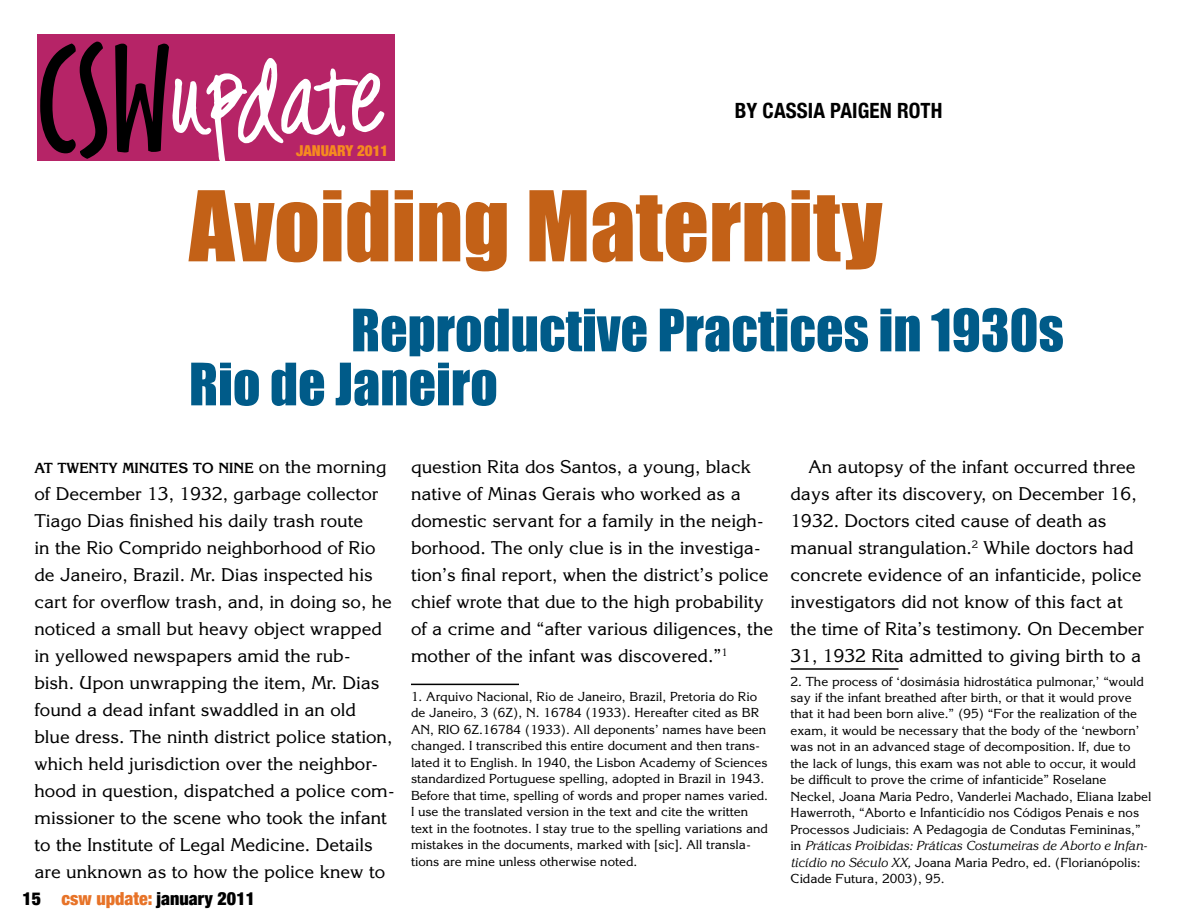
<style>
.page{position:relative;width:1185px;height:918px;background:#fff}
.page>*{position:absolute;margin:0;border:0;box-sizing:border-box;transform-origin:0 0}
.t1{font:142.5px "Oz Handicraft BT";color:#000}
.t2{font:90px "Impact";color:#c36117}
.t3{font:69px "Digs My Hart";letter-spacing:-.11em;color:#fff}
.t4{font:54px/54px "Impact";color:#005b89}
.t5{font:700 condensed 21px "Helvetica Neue";letter-spacing:.005em;color:#000}
.t6{font:18px/27px "Korinna";color:#000}
.t7{font:900 condensed 18px "Helvetica Neue";color:#000}
.t8{font:900 condensed 15px "Helvetica Neue";color:#f68b1f}
.t9{font:700 14.25px "Korinna";color:#000}
.t10{font:12.75px/16.5px "Korinna";color:#000}
.s1{font-weight:400;font-size:18px}
.s2{color:#e77328}
.s3{font-style:italic}
</style>
<div class="page">
<div style="left:37px;top:34px;width:357px;height:127px;background:#b62467"></div>
<hr style="left:411px;top:684px;width:108px;height:1px;background:#000">
<hr style="left:790px;top:668px;width:108px;height:2px;background:#000">
<h1 class="t1" style="left:38px;top:17px;width:134px">CSW</h1>
<h3 class="t3" style="left:172px;top:49px;width:215px">update</h3>
<p class="t8" style="left:296px;top:142px;width:94px">JANUARY 2011</p>
<h3 class="t5" style="left:735px;top:98px;width:209px">BY CASSIA PAIGEN ROTH</h3>
<h2 class="t2" style="left:189px;top:171px;width:695px">Avoiding Maternity</h2>
<h3 class="t4" style="left:189px;top:303px;width:876px;text-indent:162px">Reproductive Practices in 1930s<br>Rio de Janeiro</h3>
<p class="t9" style="left:34px;top:459px;width:353px">AT TWENTY MINUTES TO NINE <span class="s1">on the morning</span></p>
<p class="t6" style="left:35px;top:480px;width:362px">of December 13, 1932, garbage collector Tiago Dias finished his daily trash route<br>in the Rio Comprido neighborhood of Rio de Janeiro, Brazil. Mr. Dias inspected his cart for overflow trash, and, in doing so, he noticed a small but heavy object wrapped in yellowed newspapers amid the rub&shy;bish. Upon unwrapping the item, Mr. Dias found a dead infant swaddled in an old blue dress. The ninth district police station, which held jurisdiction over the neighbor&shy;hood in question, dispatched a police com&shy;missioner to the scene who took the infant to the Institute of Legal Medicine. Details are unknown as to how the police knew to</p>
<h3 class="t7" style="left:22px;top:887px;width:234px">15 <span class="s2">csw update:</span> january 2011</h3>
<p class="t6" style="left:411px;top:453px;width:364px">question Rita dos Santos, a young, black native of Minas Gerais who worked as a domestic servant for a family in the neigh&shy;borhood. The only clue is in the investiga&shy;tion’s final report, when the district’s police chief wrote that due to the high probability of a crime and “after various diligences, the mother of the infant was discovered.”<sup>1</sup></p>
<p class="t10" style="left:411px;top:688px;width:359px">1. Arquivo Nacional, Rio de Janeiro, Brazil, Pretoria do Rio de Janeiro, 3 (6Z), N. 16784 (1933). Hereafter cited as BR AN, RIO 6Z.16784 (1933). All deponents’ names have been changed. I transcribed this entire document and then trans&shy;lated it to English. In 1940, the Lisbon Academy of Sciences standardized Portuguese spelling, adopted in Brazil in 1943.<br>Before that time, spelling of words and proper names varied.<br>I use the translated version in the text and cite the written text in the footnotes. I stay true to the spelling variations and mistakes in the documents, marked with [sic]. All transla&shy;tions are mine unless otherwise noted.</p>
<p class="t6" style="left:790px;top:453px;width:355px;text-indent:18px">An autopsy of the infant occurred three days after its discovery, on December 16, 1932. Doctors cited cause of death as manual strangulation.<sup>2</sup> While doctors had concrete evidence of an infanticide, police investigators did not know of this fact at the time of Rita’s testimony. On December 31, 1932 Rita admitted to giving birth to a</p>
<p class="t10" style="left:790px;top:673px;width:362px">2. The process of ‘dosimásia hidrostática pulmonar,’ “would say if the infant breathed after birth, or that it would prove that it had been born alive.” (95) “For the realization of the exam, it would be necessary that the body of the ‘newborn’ was not in an advanced stage of decomposition. If, due to the lack of lungs, this exam was not able to occur, it would be difficult to prove the crime of infanticide” Roselane Neckel, Joana Maria Pedro, Vanderlei Machado, Eliana Izabel Hawerroth, “Aborto e Infanticídio nos Códigos Penais e nos Processos Judiciais: A Pedagogia de Condutas Femininas,” in <span class="s3">Práticas Proibidas: Práticas Costumeiras de Aborto e Infan&shy;ticídio no Século XX,</span> Joana Maria Pedro, ed. (Florianópolis:<br>Cidade Futura, 2003), 95.</p>
</div>
